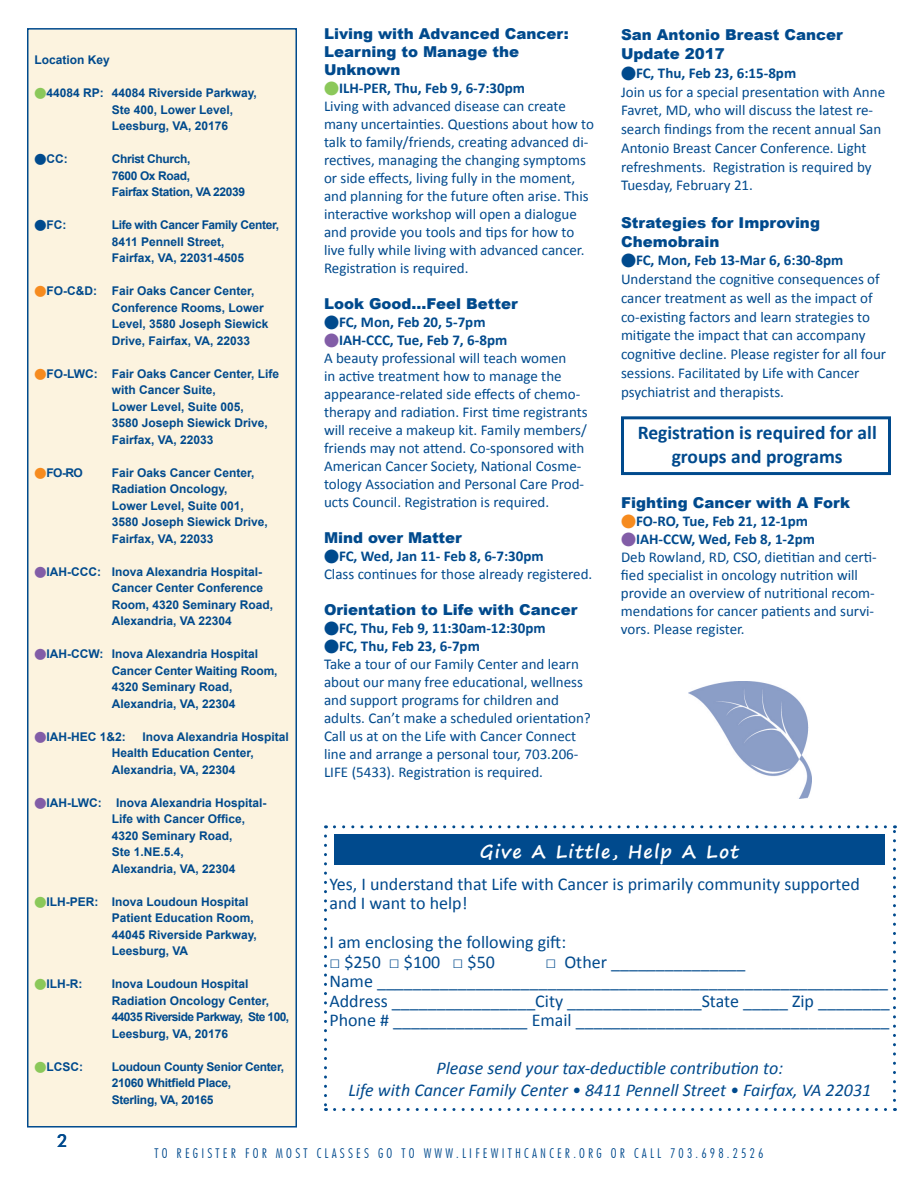
<style>
.page{position:relative;width:918px;height:1188px;background:#fff}
.page>*{position:absolute;margin:0;border:0;box-sizing:border-box;transform-origin:0 0}
.t1{font:700 19.5px/23.4px "Calibri";color:#004a8d;text-align:center}
.t2{font:18px/19.5px "Calibri";color:#004a8d}
.t3{font:italic 18px/21.6px "Calibri";color:#004a8d;text-align:center}
.t4{font:700 18px "Segoe Print";letter-spacing:.075em;color:#fff}
.t5{font:500 18px "Futura BT";color:#004a8d}
.t6{font:15px/18px "Calibri";color:#004a8d}
.t7{font:900 15px/18px "Arial";color:#004a8d}
.t8{font:700 15px "Calibri";color:#004a8d}
.t9{font:300 condensed 13.5px "Futura BT";letter-spacing:.24em;color:#004a8d}
.t10{font:700 12px/16.5px "Arial";color:#004a8d}
.t11{font:700 12px/16.5px "Arial";letter-spacing:-.025em;color:#004a8d}
.t12{font:700 12px/16.5px "Arial";letter-spacing:-.03em;color:#004a8d}
.s1{color:#8bc85a}
.s2{color:#f68b1f}
.s3{color:#825da7}
.s4{font-weight:700}
</style>
<div class="page">
<div style="left:27px;top:28px;width:270px;height:1100px;background:#fcf3df;border:2px solid #004a8d"></div>
<svg style="left:324px;top:836px;width:3px;height:275px"></svg>
<svg style="left:335px;top:1108px;width:560px;height:3px"></svg>
<svg style="left:893px;top:825px;width:3px;height:275px"></svg>
<svg style="left:326px;top:825px;width:559px;height:3px"></svg>
<div style="left:334px;top:835px;width:551px;height:30px;background:#004a8d"></div>
<div style="left:621px;top:416px;width:270px;height:59px;border:3px solid #004a8d"></div>
<img style="left:688px;top:682px;width:124px;height:116px">
<p class="t10" style="left:35px;top:52px;width:77px">Location Key</p>
<p class="t10" style="left:112px;top:85px;width:147px;text-indent:-77px"><span class="s1">●</span>44084 RP: 44084 Riverside Parkway,<br>Ste 400, Lower Level,<br>Leesburg, VA, 20176</p>
<p class="t10" style="left:35px;top:151px;width:35px">●CC:</p>
<p class="t12" style="left:112px;top:151px;width:135px">Christ Church,<br>7600 Ox Road,<br>Fairfax Station, VA 22039</p>
<p class="t10" style="left:35px;top:217px;width:33px">●FC:</p>
<p class="t10" style="left:112px;top:217px;width:169px">Life with Cancer Family Center,<br>8411 Pennell Street,<br>Fairfax, VA, 22031-4505</p>
<p class="t10" style="left:112px;top:283px;width:158px;text-indent:-77px"><span class="s2">●</span>FO-C&amp;D: Fair Oaks Cancer Center,<br>Conference Rooms, Lower<br>Level, 3580 Joseph Siewick<br>Drive, Fairfax, VA, 22033</p>
<p class="t10" style="left:112px;top:365px;width:169px;text-indent:-77px"><span class="s2">●</span>FO-LWC: Fair Oaks Cancer Center, Life with Cancer Suite,<br>Lower Level, Suite 005,<br>3580 Joseph Siewick Drive,<br>Fairfax, VA, 22033</p>
<p class="t10" style="left:35px;top:464px;width:50px"><span class="s2">●</span>FO-RO</p>
<p class="t10" style="left:112px;top:464px;width:158px">Fair Oaks Cancer Center,<br>Radiation Oncology,<br>Lower Level, Suite 001,<br>3580 Joseph Siewick Drive,<br>Fairfax, VA, 22033</p>
<p class="t10" style="left:112px;top:563px;width:163px;text-indent:-77px"><span class="s3">●</span>IAH-CCC: Inova Alexandria Hospital-<br>Cancer Center Conference<br>Room, 4320 Seminary Road,<br>Alexandria, VA 22304</p>
<p class="t10" style="left:112px;top:646px;width:167px;text-indent:-77px"><span class="s3">●</span>IAH-CCW: Inova Alexandria Hospital<br>Cancer Center Waiting Room,<br>4320 Seminary Road,<br>Alexandria, VA, 22304</p>
<p class="t10" style="left:35px;top:728px;width:93px"><span class="s3">●</span>IAH-HEC 1&amp;2:</p>
<p class="t10" style="left:112px;top:728px;width:179px;text-indent:31px">Inova Alexandria Hospital<br>Health Education Center,<br>Alexandria, VA, 22304</p>
<p class="t10" style="left:112px;top:794px;width:156px;text-indent:-77px"><span class="s3">●</span>IAH-LWC: Inova Alexandria Hospital-<br>Life with Cancer Office,<br>4320 Seminary Road,<br>Ste 1.NE.5.4,<br>Alexandria, VA, 22304</p>
<p class="t10" style="left:112px;top:893px;width:147px;text-indent:-77px"><span class="s1">●</span>ILH-PER: Inova Loudoun Hospital<br>Patient Education Room,<br>44045 Riverside Parkway,<br>Leesburg, VA</p>
<p class="t10" style="left:35px;top:976px;width:49px"><span class="s1">●</span>ILH-R:</p>
<p class="t10" style="left:112px;top:976px;width:179px">Inova Loudoun Hospital<br>Radiation Oncology Center,<br>44035 Riverside Parkway, Ste 100,<br>Leesburg, VA, 20176</p>
<p class="t10" style="left:35px;top:1058px;width:50px"><span class="s1">●</span>LCSC:</p>
<p class="t11" style="left:112px;top:1058px;width:174px">Loudoun County Senior Center,<br>21060 Whitfield Place,<br>Sterling, VA, 20165</p>
<p class="t7" style="left:324px;top:24px;width:246px">Living with Advanced Cancer:<br>Learning to Manage the<br>Unknown</p>
<p class="t6" style="left:324px;top:79px;width:271px"><span class="s1">●</span><span class="s4">ILH-PER, Thu, Feb 9, 6-7:30pm<br></span>Living with advanced disease can create many uncertainties. Questions about how to talk to family/friends, creating advanced di&shy;rectives, managing the changing symptoms or side effects, living fully in the moment, and planning for the future often arise. This interactive workshop will open a dialogue and provide you tools and tips for how to live fully while living with advanced cancer.<br>Registration is required.</p>
<p class="t7" style="left:324px;top:294px;width:195px">Look Good...Feel Better</p>
<p class="t8" style="left:324px;top:312px;width:163px">●FC, Mon, Feb 20, 5-7pm</p>
<p class="t6" style="left:324px;top:331px;width:265px"><span class="s3">●</span><span class="s4">IAH-CCC, Tue, Feb 7, 6-8pm<br></span>A beauty professional will teach women<br>in active treatment how to manage the appearance-related side effects of chemo&shy;therapy and radiation. First time registrants will receive a makeup kit. Family members/ friends may not attend. Co-sponsored with American Cancer Society, National Cosme&shy;tology Association and Personal Care Prod&shy;ucts Council. Registration is required.</p>
<p class="t7" style="left:324px;top:528px;width:139px">Mind over Matter</p>
<p class="t6" style="left:324px;top:547px;width:270px">●<span class="s4">FC, Wed, Jan 11- Feb 8, 6-7:30pm<br></span>Class continues for those already registered.</p>
<p class="t7" style="left:324px;top:600px;width:255px">Orientation to Life with Cancer</p>
<p class="t8" style="left:324px;top:618px;width:223px">●FC, Thu, Feb 9, 11:30am-12:30pm</p>
<p class="t6" style="left:324px;top:637px;width:268px">●<span class="s4">FC, Thu, Feb 23, 6-7pm<br></span>Take a tour of our Family Center and learn about our many free educational, wellness and support programs for children and adults. Can’t make a scheduled orientation?<br>Call us at on the Life with Cancer Connect line and arrange a personal tour, 703.206- LIFE (5433). Registration is required.</p>
<p class="t7" style="left:621px;top:25px;width:223px;line-height:18.8px">San Antonio Breast Cancer<br>Update 2017</p>
<p class="t6" style="left:621px;top:64px;width:266px;line-height:18.8px">●<span class="s4">FC, Thu, Feb 23, 6:15-8pm<br></span>Join us for a special presentation with Anne Favret, MD, who will discuss the latest re&shy;search findings from the recent annual San Antonio Breast Cancer Conference. Light refreshments. Registration is required by Tuesday, February 21.</p>
<p class="t7" style="left:621px;top:213px;width:201px;line-height:18.8px">Strategies for Improving<br>Chemobrain</p>
<p class="t6" style="left:621px;top:251px;width:267px;line-height:18.8px">●<span class="s4">FC, Mon, Feb 13-Mar 6, 6:30-8pm </span>Understand the cognitive consequences of cancer treatment as well as the impact of co-existing factors and learn strategies to mitigate the impact that can accompany cognitive decline. Please register for all four sessions. Facilitated by Life with Cancer psychiatrist and therapists.</p>
<h1 class="t1" style="left:638px;top:421px;width:241px">Registration is required for all groups and programs</h1>
<p class="t7" style="left:621px;top:493px;width:231px">Fighting Cancer with A Fork</p>
<p class="t8" style="left:621px;top:512px;width:189px"><span class="s2">●</span>FO-RO, Tue, Feb 21, 12-1pm</p>
<p class="t6" style="left:621px;top:530px;width:257px"><span class="s3">●</span><span class="s4">IAH-CCW, Wed, Feb 8, 1-2pm<br></span>Deb Rowland, RD, CSO, dietitian and certi&shy;fied specialist in oncology nutrition will provide an overview of nutritional recom&shy;mendations for cancer patients and survi&shy;vors. Please register.</p>
<p class="t4" style="left:480px;top:835px;width:261px">Give A Little, Help A Lot</p>
<p class="t2" style="left:329px;top:874px;width:532px">Yes, I understand that Life with Cancer is primarily community supported and I want to help!</p>
<p class="t2" style="left:329px;top:933px;width:238px">I am enclosing the following gift:</p>
<p class="t2" style="left:329px;top:952px;width:167px">□ $250 □ $100 □ $50</p>
<p class="t2" style="left:329px;top:952px;width:562px;text-indent:216px">□ Other _______________<br>Name _________________________________________________________ Address ________________City _______________State _____ Zip ________ Phone # _______________ Email ___________________________________</p>
<p class="t3" style="left:348px;top:1057px;width:524px">Please send your tax-deductible contribution to:<br>Life with Cancer Family Center • 8411 Pennell Street • Fairfax, VA 22031</p>
<p class="t5" style="left:57px;top:1130px;width:12px">2</p>
<p class="t9" style="left:154px;top:1145px;width:611px">TO REGISTER FOR MOST CLASSES GO TO WWW.LIFEWITHCANCER.ORG OR CALL 703.698.2526</p>
</div>
